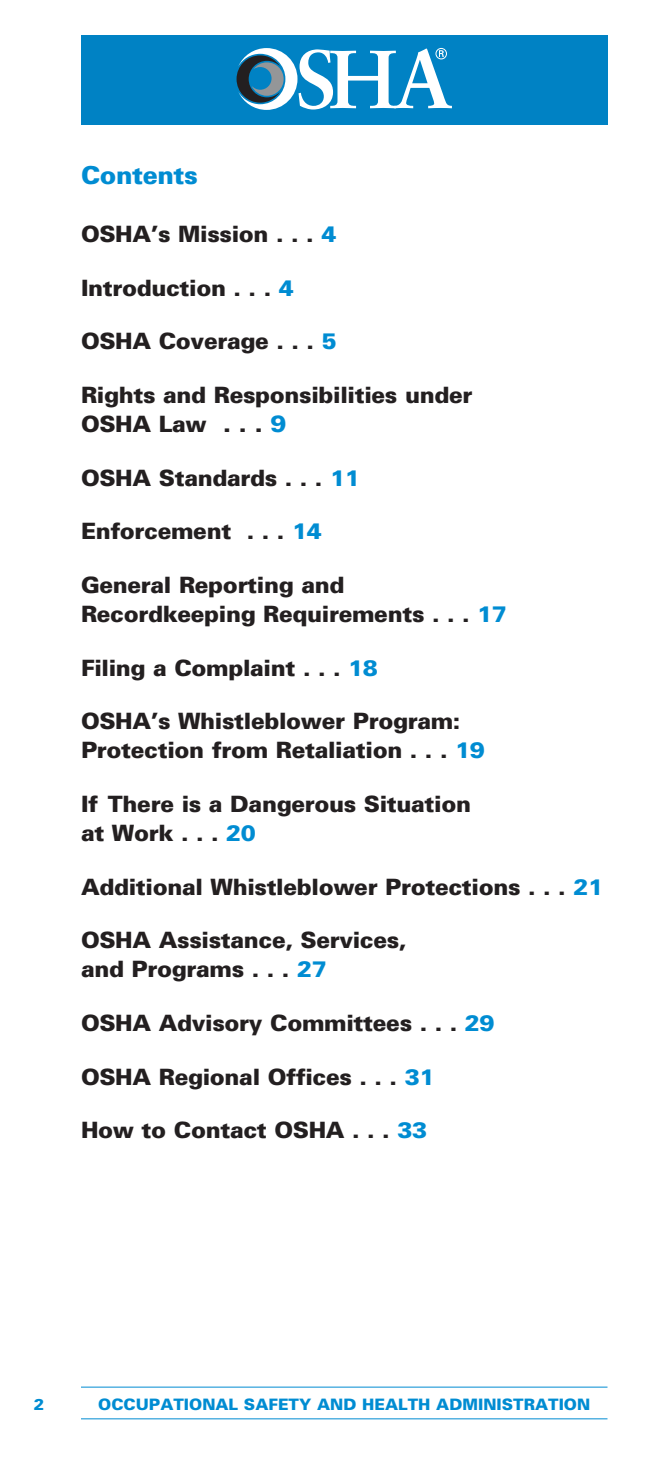
<style>
.page{position:relative;width:648px;height:1458px;background:#fff}
.page>*{position:absolute;margin:0;border:0;box-sizing:border-box;transform-origin:0 0}
.t1{font:900 24.75px "Univers";letter-spacing:-.015em;color:#008cd2}
.t2{font:900 22.5px/29.2px "Univers";letter-spacing:-.015em;color:#231f20}
.t3{font:900 15.75px "Univers";color:#008cd2}
.s1{color:#008cd2}
.s2{font-size:23.62px}
.s3{font-size:23.62px;color:#008cd2}
</style>
<div class="page">
<div style="left:81px;top:35px;width:527px;height:90px;background:#0082c4"></div>
<hr style="left:81px;top:1387px;width:527px;height:1px;background:#008cd2">
<hr style="left:81px;top:1418px;width:527px;height:1px;background:#008cd2">
<svg style="left:237px;top:48px;width:215px;height:62px"></svg>
<p class="t1" style="left:81px;top:159px;width:119px">Contents</p>
<p class="t2" style="left:81px;top:219px;width:257px">OSHA’s Mission . . . <span class="s1">4</span></p>
<p class="t2" style="left:81px;top:273px;width:214px">Introduction . . . <span class="s1">4</span></p>
<p class="t2" style="left:81px;top:326px;width:257px">OSHA Coverage . . . <span class="s1">5</span></p>
<p class="t2" style="left:81px;top:380px;width:393px">Rights and Responsibilities under<br>OSHA Law <span class="s2">. . .</span> <span class="s3">9</span></p>
<p class="t2" style="left:81px;top:462px;width:280px">OSHA Standards . . . <span class="s1">11</span></p>
<p class="t2" style="left:81px;top:516px;width:242px">Enforcement . . . <span class="s1">14</span></p>
<p class="t2" style="left:81px;top:570px;width:427px">General Reporting and<br>Recordkeeping Requirements . . . <span class="s1">17</span></p>
<p class="t2" style="left:81px;top:652px;width:298px">Filing a Complaint . . . <span class="s1">18</span></p>
<p class="t2" style="left:81px;top:706px;width:405px">OSHA’s Whistleblower Program:<br>Protection from Retaliation . . . <span class="s1">19</span></p>
<p class="t2" style="left:81px;top:789px;width:392px">If There is a Dangerous Situation at Work . . . <span class="s1">20</span></p>
<p class="t2" style="left:81px;top:871px;width:524px">Additional Whistleblower Protections . . . <span class="s1">21</span></p>
<p class="t2" style="left:81px;top:925px;width:327px">OSHA Assistance, Services, and Programs . . . <span class="s1">27</span></p>
<p class="t2" style="left:81px;top:1008px;width:415px">OSHA Advisory Committees . . . <span class="s1">29</span></p>
<p class="t2" style="left:81px;top:1061px;width:355px">OSHA Regional Offices . . . <span class="s1">31</span></p>
<p class="t2" style="left:81px;top:1115px;width:348px">How to Contact OSHA . . . <span class="s1">33</span></p>
<p class="t3" style="left:34px;top:1394px;width:12px">2</p>
<p class="t3" style="left:98px;top:1394px;width:493px">OCCUPATIONAL SAFETY AND HEALTH ADMINISTRATION</p>
</div>
